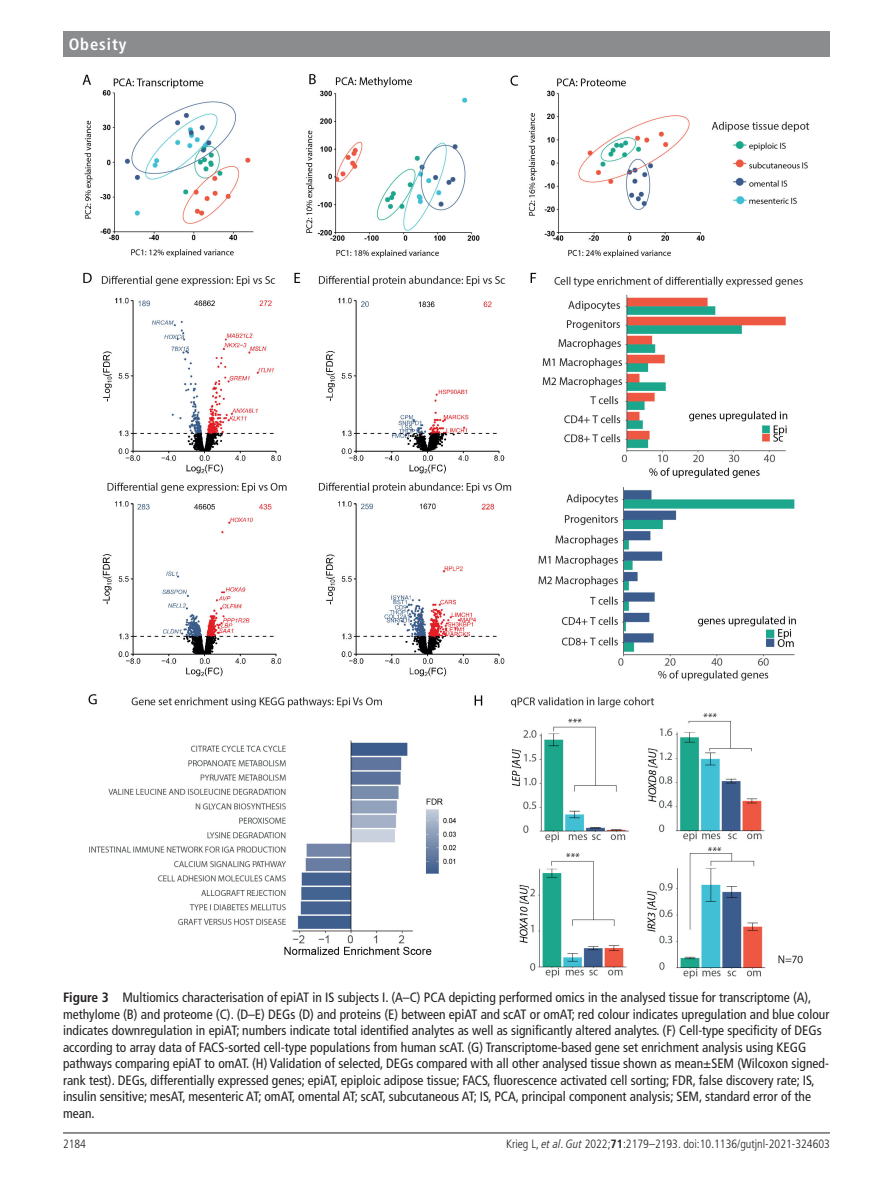
<style>
.page{position:relative;width:893px;height:1191px;background:#fff}
.page>*{position:absolute;margin:0;border:0;box-sizing:border-box;transform-origin:0 0}
.t1{font:700 condensed 16.5px "Frutiger LT Pro";letter-spacing:.055em;color:#fff}
.t2{font:condensed 13.5px/16.5px "Frutiger LT Pro";color:#231f20}
.t3{font:300 condensed 12px "Frutiger LT Pro";color:#231f20}
.s1{font-weight:700}
.s2{font-style:italic}
</style>
<div class="page">
<hr style="left:63px;top:1132px;width:767px;height:1px;background:#231f20">
<div style="left:63px;top:31px;width:767px;height:25px;background:#8a8c8e"></div>
<img style="left:83px;top:74px;width:727px;height:904px">
<p class="t1" style="left:69px;top:34px;width:59px">Obesity</p>
<p class="t2" style="left:63px;top:989px;width:768px"><span class="s1">Figure 3</span> Multiomics characterisation of epiAT in IS subjects I. (A–C) PCA depicting performed omics in the analysed tissue for transcriptome (A), methylome (B) and proteome (C). (D–E) DEGs (D) and proteins (E) between epiAT and scAT or omAT; red colour indicates upregulation and blue colour indicates downregulation in epiAT; numbers indicate total identified analytes as well as significantly altered analytes. (F) Cell-type specificity of DEGs according to array data of FACS-sorted cell-type populations from human scAT. (G) Transcriptome-based gene set enrichment analysis using KEGG pathways comparing epiAT to omAT. (H) Validation of selected, DEGs compared with all other analysed tissue shown as mean±SEM (Wilcoxon signed&shy;rank test). DEGs, differentially expressed genes; epiAT, epiploic adipose tissue; FACS, fluorescence activated cell sorting; FDR, false discovery rate; IS, insulin sensitive; mesAT, mesenteric AT; omAT, omental AT; scAT, subcutaneous AT; IS, PCA, principal component analysis; SEM, standard error of the mean.</p>
<p class="t3" style="left:63px;top:1136px;width:25px">2184</p>
<p class="t3" style="left:506px;top:1136px;width:325px">Krieg L, <span class="s2">et al</span>. <span class="s2">Gut</span> 2022;<span class="s1">71</span>:2179–2193. doi:10.1136/gutjnl-2021-324603</p>
</div>
